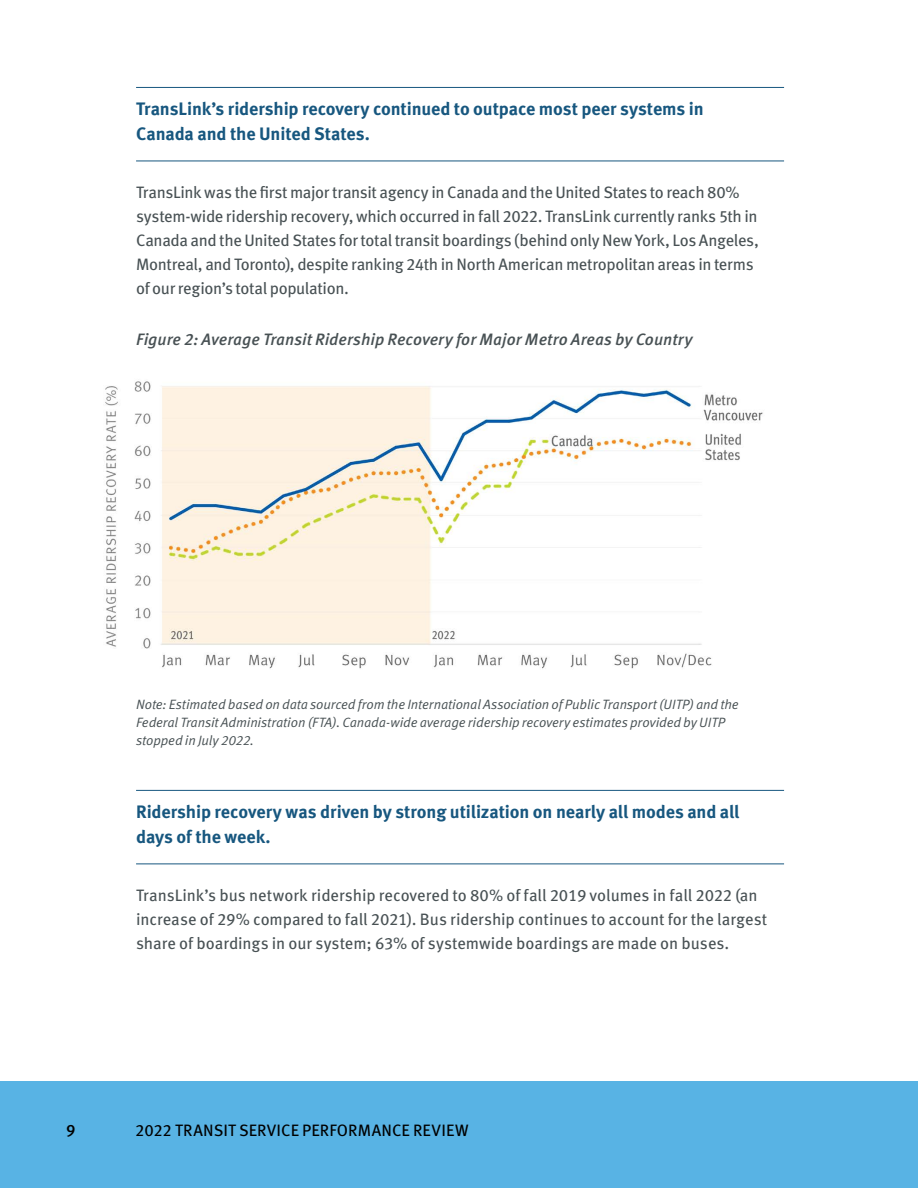
<style>
.page{position:relative;width:918px;height:1188px;background:#fff}
.page>*{position:absolute;margin:0;border:0;box-sizing:border-box;transform-origin:0 0}
.Deck{font:700 18px/25.5px "Meta OT";letter-spacing:-.005em;color:#17577f}
.Paragraph_1-GREP_Sty{font:16.5px/24px "Meta OT";letter-spacing:-.015em;color:#485154}
.Figure_labels{font:italic 500 16.5px "Meta OT";color:#485154}
.t1{font:16.5px "Meta OT";letter-spacing:.005em;color:#000}
.t2{font:500 16.5px "Meta OT";color:#000}
.Notes{font:13.5px/18px "Meta OT Norm Ita";letter-spacing:-.01em;color:#485154}
</style>
<div class="page">
<div style="left:0;top:1081px;width:918px;height:107px;background:#58b3e4"></div>
<hr style="left:136px;top:87px;width:648px;height:1px;background:#17577f">
<hr style="left:136px;top:161px;width:648px;height:1px;background:#17577f">
<hr style="left:136px;top:790px;width:648px;height:1px;background:#17577f">
<hr style="left:136px;top:864px;width:648px;height:1px;background:#17577f">
<img style="left:105px;top:381px;width:658px;height:288px">
<p class="Deck" style="left:136px;top:96px;width:569px">TransLink’s ridership recovery continued to outpace most peer systems in<br>Canada and the United States.</p>
<p class="Paragraph_1-GREP_Sty" style="left:136px;top:181px;width:624px">TransLink was the first major transit agency in Canada and the United States to reach 80% system-wide ridership recovery, which occurred in fall 2022. TransLink currently ranks 5th in Canada and the United States for total transit boardings (behind only New York, Los Angeles, Montreal, and Toronto), despite ranking 24th in North American metropolitan areas in terms of our region’s total population.</p>
<p class="Figure_labels" style="left:136px;top:329px;width:558px">Figure 2: Average Transit Ridership Recovery for Major Metro Areas by Country</p>
<p class="Notes" style="left:136px;top:696px;width:604px">Note: Estimated based on data sourced from the International Association of Public Transport (UITP) and the<br>Federal Transit Administration (FTA). Canada-wide average ridership recovery estimates provided by UITP stopped in July 2022.</p>
<p class="Deck" style="left:136px;top:799px;width:605px">Ridership recovery was driven by strong utilization on nearly all modes and all days of the week.</p>
<p class="Paragraph_1-GREP_Sty" style="left:136px;top:883px;width:633px">TransLink’s bus network ridership recovered to 80% of fall 2019 volumes in fall 2022 (an increase of 29% compared to fall 2021). Bus ridership continues to account for the largest share of boardings in our system; 63% of systemwide boardings are made on buses.</p>
<p class="t2" style="left:66px;top:1120px;width:11px">9</p>
<p class="t1" style="left:135px;top:1120px;width:335px">2022 TRANSIT SERVICE PERFORMANCE REVIEW</p>
</div>
